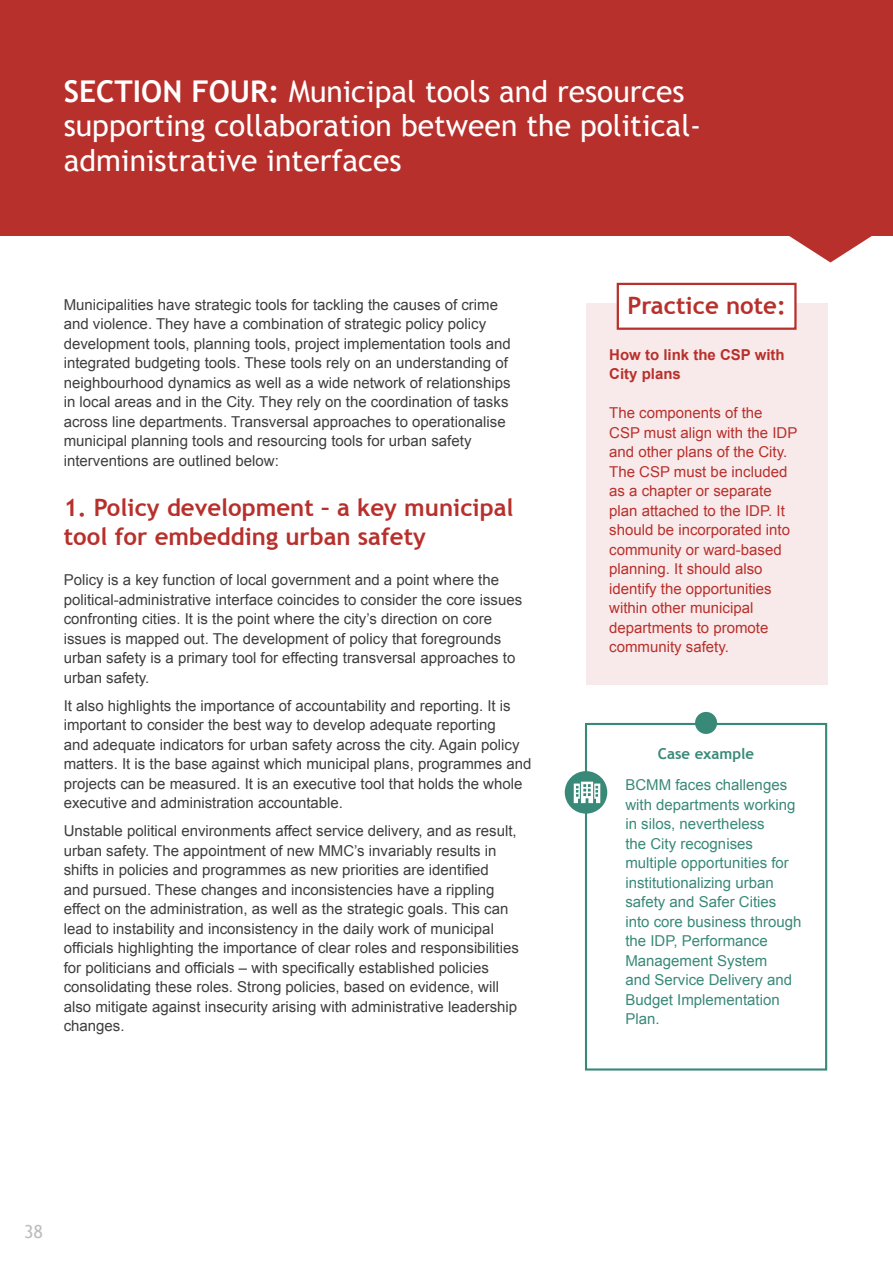
<style>
.page{position:relative;width:893px;height:1263px;background:#fff}
.page>*{position:absolute;margin:0;border:0;box-sizing:border-box;transform-origin:0 0}
.t1{font:30px/34.5px "Trebuchet MS";color:#fff}
.t2{font:700 24px/28.8px "Trebuchet MS";color:#b8302c}
.t3{font:18px "Trebuchet MS";color:#bcbdc0}
.t4{font:15px/19.5px "Arial";color:#3e3e3f}
.t5{font:15px/19.5px "Arial";color:#b8302c}
.t6{font:15px/19.5px "Arial";color:#398979}
.t7{font:700 15px/19.5px "Arial";color:#b8302c}
.t8{font:700 15px "Trebuchet MS";color:#398979}
.s1{font-weight:700}
</style>
<div class="page">
<div style="left:0;top:0;width:893px;height:236px;background:#b8302c"></div>
<svg style="left:789px;top:236px;width:83px;height:26px"></svg>
<div style="left:586px;top:303px;width:241px;height:382px;background:#f8eaea"></div>
<div style="left:617px;top:283px;width:180px;height:47px;background:#fff;border:2px solid #b8302c"></div>
<div style="left:585px;top:723px;width:242px;height:347px;border:2px solid #398979"></div>
<div style="left:565px;top:771px;width:42px;height:43px;background:#398979;border-radius:50%"></div>
<svg style="left:574px;top:782px;width:26px;height:21px"></svg>
<div style="left:695px;top:712px;width:22px;height:22px;background:#398979;border-radius:50%"></div>
<p class="t1" style="left:64px;top:74px;width:639px"><span class="s1">SECTION FOUR:</span> Municipal tools and resources supporting collaboration between the political&shy;administrative interfaces</p>
<p class="t4" style="left:64px;top:295px;width:448px">Municipalities have strategic tools for tackling the causes of crime and violence. They have a combination of strategic policy policy development tools, planning tools, project implementation tools and integrated budgeting tools. These tools rely on an understanding of neighbourhood dynamics as well as a wide network of relationships in local areas and in the City. They rely on the coordination of tasks across line departments. Transversal approaches to operationalise municipal planning tools and resourcing tools for urban safety interventions are outlined below:</p>
<p class="t2" style="left:64px;top:493px;width:451px">1. Policy development – a key municipal tool for embedding urban safety</p>
<p class="t4" style="left:64px;top:570px;width:460px">Policy is a key function of local government and a point where the political-administrative interface coincides to consider the core issues confronting cities. It is the point where the city’s direction on core issues is mapped out. The development of policy that foregrounds urban safety is a primary tool for effecting transversal approaches to urban safety.</p>
<p class="t4" style="left:64px;top:696px;width:469px">It also highlights the importance of accountability and reporting. It is important to consider the best way to develop adequate reporting<br>and adequate indicators for urban safety across the city. Again policy matters. It is the base against which municipal plans, programmes and projects can be measured. It is an executive tool that holds the whole executive and administration accountable.</p>
<p class="t4" style="left:64px;top:821px;width:457px">Unstable political environments affect service delivery, and as result, urban safety. The appointment of new MMC’s invariably results in shifts in policies and programmes as new priorities are identified<br>and pursued. These changes and inconsistencies have a rippling effect on the administration, as well as the strategic goals. This can lead to instability and inconsistency in the daily work of municipal officials highlighting the importance of clear roles and responsibilities for politicians and officials – with specifically established policies consolidating these roles. Strong policies, based on evidence, will also mitigate against insecurity arising with administrative leadership changes.</p>
<p class="t2" style="left:627px;top:291px;width:160px">Practice note:</p>
<p class="t7" style="left:609px;top:345px;width:177px">How to link the CSP with<br>City plans</p>
<p class="t5" style="left:609px;top:403px;width:190px">The components of the<br>CSP must align with the IDP and other plans of the City.<br>The CSP must be included as a chapter or separate plan attached to the IDP. It should be incorporated into community or ward-based planning. It should also identify the opportunities within other municipal departments to promote community safety.</p>
<p class="t8" style="left:658px;top:745px;width:98px">Case example</p>
<p class="t6" style="left:625px;top:775px;width:177px">BCMM faces challenges with departments working in silos, nevertheless<br>the City recognises multiple opportunities for institutionalizing urban safety and Safer Cities into core business through the IDP, Performance<br>Management System<br>and Service Delivery and<br>Budget Implementation<br>Plan.</p>
<p class="t3" style="left:24px;top:1221px;width:20px">38</p>
</div>
